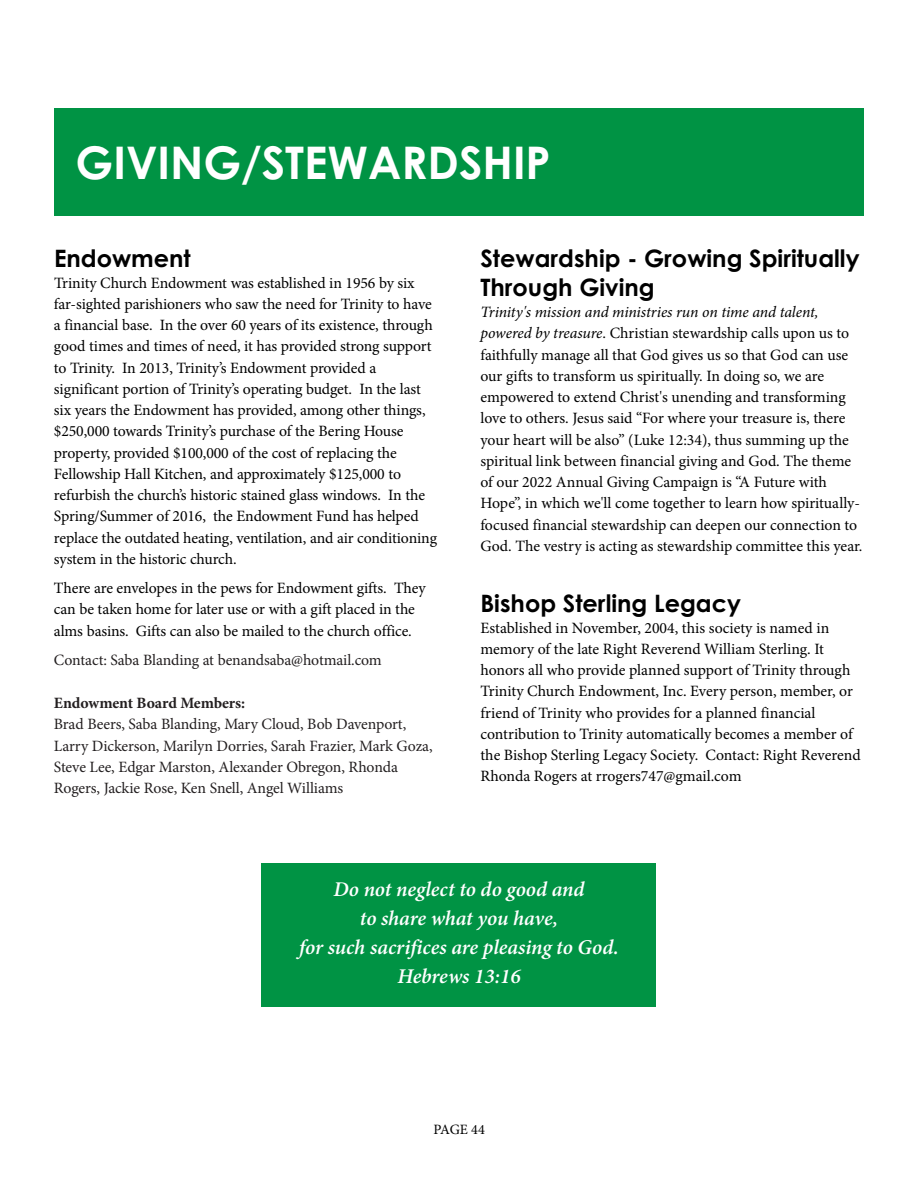
<style>
.page{position:relative;width:918px;height:1188px;background:#fff}
.page>*{position:absolute;margin:0;border:0;box-sizing:border-box;transform-origin:0 0}
.t1{font:700 45px "Century Gothic";color:#fff}
.t2{font:700 24px/29.1px "Century Gothic";color:#000}
.t3{font:italic 600 21px/29px "Minion Pro";letter-spacing:-.005em;color:#fff;text-align:center}
.t4{font:15.75px/21.3px "Minion Pro";letter-spacing:-.005em;color:#000}
.t5{font:15.75px/21.3px "Minion Pro";letter-spacing:-.01em;color:#231f20}
.t6{font:700 15.75px "Minion Pro";letter-spacing:-.005em;color:#231f20}
.t7{font:14.25px "Minion Pro";letter-spacing:-.015em;color:#000}
.s1{font-style:italic}
</style>
<div class="page">
<div style="left:54px;top:108px;width:810px;height:108px;background:#009344"></div>
<div style="left:262px;top:863px;width:394px;height:143px;background:#009344"></div>
<h1 class="t1" style="left:76px;top:146px;width:477px">GIVING/STEWARDSHIP</h1>
<h2 class="t2" style="left:54px;top:246px;width:138px">Endowment</h2>
<p class="t4" style="left:54px;top:273px;width:385px">Trinity Church Endowment was established in 1956 by six far-sighted parishioners who saw the need for Trinity to have a financial base. In the over 60 years of its existence, through good times and times of need, it has provided strong support to Trinity. In 2013, Trinity’s Endowment provided a significant portion of Trinity’s operating budget. In the last six years the Endowment has provided, among other things, $250,000 towards Trinity’s purchase of the Bering House property, provided $100,000 of the cost of replacing the Fellowship Hall Kitchen, and approximately $125,000 to refurbish the church’s historic stained glass windows. In the Spring/Summer of 2016, the Endowment Fund has helped replace the outdated heating, ventilation, and air conditioning system in the historic church.</p>
<p class="t4" style="left:54px;top:579px;width:373px">There are envelopes in the pews for Endowment gifts. They can be taken home for later use or with a gift placed in the alms basins. Gifts can also be mailed to the church office.</p>
<p class="t5" style="left:54px;top:651px;width:329px">Contact: Saba Blanding at benandsaba@hotmail.com</p>
<p class="t6" style="left:54px;top:697px;width:193px">Endowment Board Members:</p>
<p class="t5" style="left:54px;top:715px;width:380px">Brad Beers, Saba Blanding, Mary Cloud, Bob Davenport, Larry Dickerson, Marilyn Dorries, Sarah Frazier, Mark Goza, Steve Lee, Edgar Marston, Alexander Obregon, Rhonda Rogers, Jackie Rose, Ken Snell, Angel Williams</p>
<h2 class="t2" style="left:480px;top:246px;width:381px">Stewardship - Growing Spiritually<br>Through Giving</h2>
<p class="t4" style="left:480px;top:303px;width:384px"><span class="s1">Trinity's mission and ministries run on time and talent, powered by treasure</span>. Christian stewardship calls upon us to faithfully manage all that God gives us so that God can use our gifts to transform us spiritually. In doing so, we are empowered to extend Christ's unending and transforming love to others. Jesus said “For where your treasure is, there your heart will be also” (Luke 12:34), thus summing up the spiritual link between financial giving and God. The theme of our 2022 Annual Giving Campaign is “A Future with Hope”, in which we'll come together to learn how spiritually&shy;focused financial stewardship can deepen our connection to God. The vestry is acting as stewardship committee this year.</p>
<h2 class="t2" style="left:480px;top:591px;width:262px">Bishop Sterling Legacy</h2>
<p class="t4" style="left:480px;top:618px;width:382px">Established in November, 2004, this society is named in memory of the late Right Reverend William Sterling. It honors all who provide planned support of Trinity through Trinity Church Endowment, Inc. Every person, member, or friend of Trinity who provides for a planned financial contribution to Trinity automatically becomes a member of the Bishop Sterling Legacy Society. Contact: Right Reverend Rhonda Rogers at rrogers747@gmail.com</p>
<h3 class="t3" style="left:299px;top:877px;width:321px">Do not neglect to do good and<br>to share what you have,<br>for such sacrifices are pleasing to God.<br>Hebrews 13:16</h3>
<p class="t7" style="left:433px;top:1123px;width:53px">PAGE 44</p>
</div>
